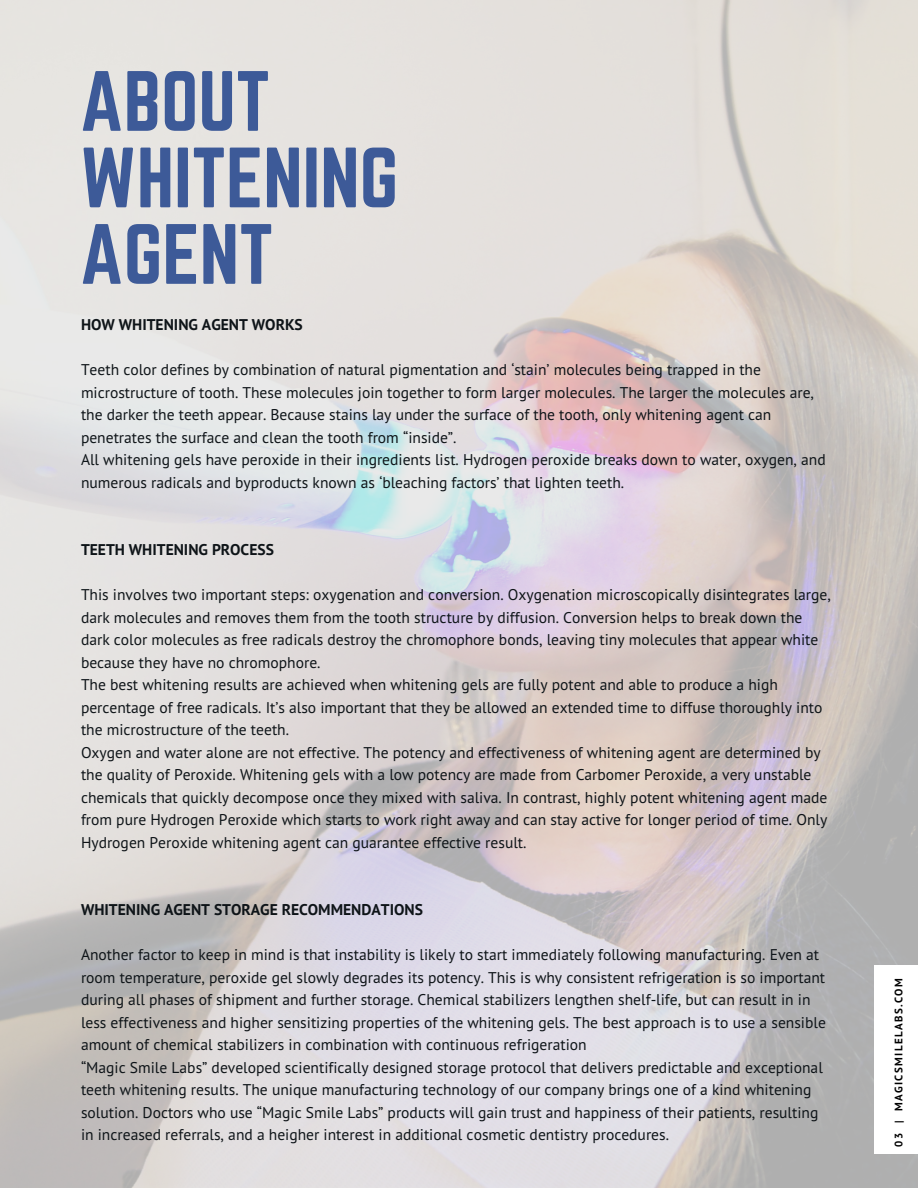
<style>
.page{position:relative;width:918px;height:1188px;background:#fff}
.page>*{position:absolute;margin:0;border:0;box-sizing:border-box;transform-origin:0 0}
.t1{font:74.7px/76.5px "Norwester";color:#3d5a98}
.t2{font:15.6px/22.5px "PT Sans";color:#0e1418}
.t3{font:700 15.6px "PT Sans";color:#0e1418}
.t4{font:700 10.95px "PT Sans";letter-spacing:.13em;color:#000}
</style>
<div class="page">
<h1 class="t1" style="left:80px;top:66px;width:320px">ABOUT<br>WHITENING<br>AGENT</h1>
<p class="t3" style="left:81px;top:314px;width:223px">HOW WHITENING AGENT WORKS</p>
<p class="t2" style="left:81px;top:358px;width:746px">Teeth color defines by combination of natural pigmentation and ‘stain’ molecules being trapped in the microstructure of tooth. These molecules join together to form larger molecules. The larger the molecules are, the darker the teeth appear. Because stains lay under the surface of the tooth, only whitening agent can penetrates the surface and clean the tooth from “inside”.<br>All whitening gels have peroxide in their ingredients list. Hydrogen peroxide breaks down to water, oxygen, and numerous radicals and byproducts known as ‘bleaching factors’ that lighten teeth.</p>
<p class="t3" style="left:81px;top:539px;width:194px">TEETH WHITENING PROCESS</p>
<p class="t2" style="left:81px;top:583px;width:751px">This involves two important steps: oxygenation and conversion. Oxygenation microscopically disintegrates large, dark molecules and removes them from the tooth structure by diffusion. Conversion helps to break down the dark color molecules as free radicals destroy the chromophore bonds, leaving tiny molecules that appear white because they have no chromophore.<br>The best whitening results are achieved when whitening gels are fully potent and able to produce a high percentage of free radicals. It’s also important that they be allowed an extended time to diffuse thoroughly into the microstructure of the teeth.<br>Oxygen and water alone are not effective. The potency and effectiveness of whitening agent are determined by the quality of Peroxide. Whitening gels with a low potency are made from Carbomer Peroxide, a very unstable chemicals that quickly decompose once they mixed with saliva. In contrast, highly potent whitening agent made from pure Hydrogen Peroxide which starts to work right away and can stay active for longer period of time. Only Hydrogen Peroxide whitening agent can guarantee effective result.</p>
<p class="t3" style="left:81px;top:899px;width:344px">WHITENING AGENT STORAGE RECOMMENDATIONS</p>
<p class="t2" style="left:81px;top:943px;width:746px">Another factor to keep in mind is that instability is likely to start immediately following manufacturing. Even at room temperature, peroxide gel slowly degrades its potency. This is why consistent refrigeration is so important during all phases of shipment and further storage. Chemical stabilizers lengthen shelf-life, but can result in in less effectiveness and higher sensitizing properties of the whitening gels. The best approach is to use a sensible amount of chemical stabilizers in combination with continuous refrigeration<br>“Magic Smile Labs” developed scientifically designed storage protocol that delivers predictable and exceptional teeth whitening results. The unique manufacturing technology of our company brings one of a kind whitening solution. Doctors who use “Magic Smile Labs” products will gain trust and happiness of their patients, resulting in increased referrals, and a heigher interest in additional cosmetic dentistry procedures.</p>
<p class="t4" style="left:891px;top:1147px;width:170px;rotate:-90deg">03 | MAGICSMILELABS.COM</p>
</div>
